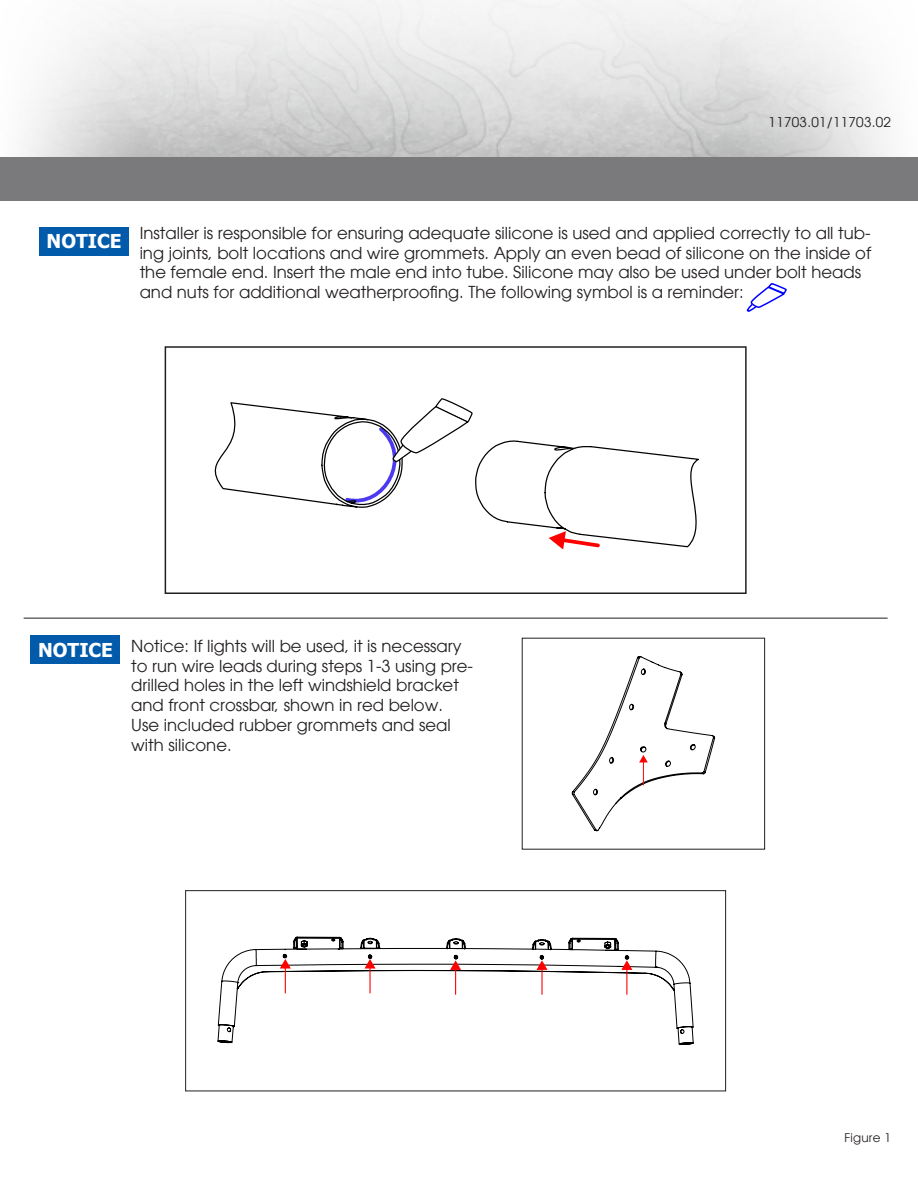
<style>
.page{position:relative;width:918px;height:1188px;background:#fff}
.page>*{position:absolute;margin:0;border:0;box-sizing:border-box;transform-origin:0 0}
.t1{font:700 19.05px "Tahoma";color:#fff}
.t2{font:16.5px/19.8px "Avant Garde LT";color:#231f20}
.t3{font:13.5px "Avant Garde LT";letter-spacing:.02em;color:#231f20}
.t4{font:12px "Avant Garde LT";letter-spacing:.02em;color:#231f20}
</style>
<div class="page">
<div style="left:1px;top:157px;width:917px;height:44px;background:#7a797b"></div>
<div style="left:39px;top:227px;width:89px;height:29px;background:#015aaa"></div>
<div style="left:31px;top:635px;width:89px;height:29px;background:#015aaa"></div>
<svg style="left:217px;top:936px;width:477px;height:109px"></svg>
<svg style="left:280px;top:959px;width:11px;height:34px"></svg>
<svg style="left:621px;top:960px;width:11px;height:35px"></svg>
<hr style="left:541px;top:968px;width:2px;height:27px;background:#f00">
<svg style="left:536px;top:960px;width:12px;height:10px"></svg>
<svg style="left:450px;top:960px;width:11px;height:35px"></svg>
<hr style="left:369px;top:967px;width:2px;height:26px;background:#f00">
<svg style="left:364px;top:959px;width:12px;height:10px"></svg>
<svg style="left:535px;top:949px;width:13px;height:1px"></svg>
<div style="left:185px;top:890px;width:541px;height:201px;border:1px solid #231f20"></div>
<svg style="left:571px;top:656px;width:145px;height:176px"></svg>
<hr style="left:24px;top:618px;width:864px;height:1px;background:#231f20">
<svg style="left:214px;top:402px;width:485px;height:146px"></svg>
<svg style="left:343px;top:398px;width:131px;height:111px"></svg>
<div style="left:165px;top:346px;width:582px;height:248px;border:2px solid #231f20"></div>
<svg style="left:747px;top:283px;width:40px;height:29px"></svg>
<p class="t3" style="left:769px;top:114px;width:124px">11703.01/11703.02</p>
<p class="t1" style="left:47px;top:228px;width:76px">NOTICE</p>
<p class="t2" style="left:140px;top:223px;width:733px">Installer is responsible for ensuring adequate silicone is used and applied correctly to all tub&shy;ing joints, bolt locations and wire grommets. Apply an even bead of silicone on the inside of the female end. Insert the male end into tube. Silicone may also be used under bolt heads and nuts for additional weatherproofing. The following symbol is a reminder:</p>
<p class="t1" style="left:38px;top:636px;width:76px">NOTICE</p>
<p class="t2" style="left:131px;top:636px;width:343px">Notice: If lights will be used, it is necessary to run wire leads during steps 1-3 using pre&shy;drilled holes in the left windshield bracket and front crossbar, shown in red below.<br>Use included rubber grommets and seal with silicone.</p>
<p class="t4" style="left:844px;top:1130px;width:48px">Figure 1</p>
</div>
